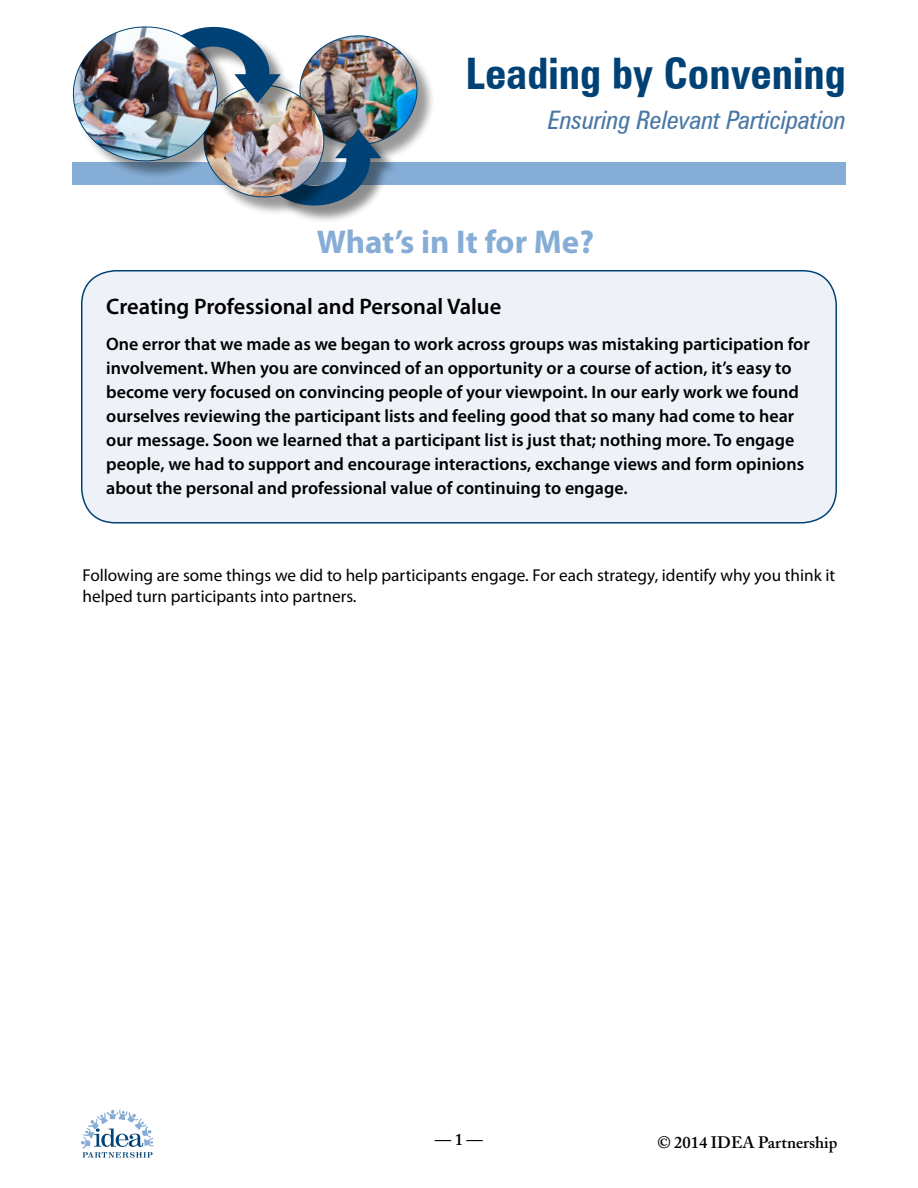
<style>
.page{position:relative;width:918px;height:1188px;background:#fff}
.page>*{position:absolute;margin:0;border:0;box-sizing:border-box;transform-origin:0 0}
.t1{font:700 condensed 43.5px "Zurich BT";color:#004275}
.t2{font:700 33px "Myriad Pro";color:#85add5}
.t3{font:italic condensed 25.5px "Zurich BT";color:#4977a5}
.t4{font:600 22.5px "Myriad Pro";color:#000}
.t5{font:600 18px/24px "Myriad Pro";color:#000}
.t6{font:17.25px/21px "Myriad Pro";color:#000}
.t7{font:600 16.5px "Adobe Caslon Pro";color:#000}
</style>
<div class="page">
<div style="left:82px;top:271px;width:754px;height:252px;background:#eef1f8;border-radius:34px"></div>
<div style="left:81px;top:270px;width:756px;height:254px;border:2px solid #004275;border-radius:34px"></div>
<svg style="left:81px;top:1110px;width:73px;height:48px"></svg>
<div style="left:72px;top:163px;width:774px;height:22px;background:#85add5"></div>
<div style="left:302px;top:38px;width:134px;height:125px;background:#000;opacity:.4"></div>
<div style="left:280px;top:133px;width:119px;height:91px;background:#000;opacity:.45"></div>
<div style="left:206px;top:88px;width:137px;height:128px;background:#000;opacity:.4"></div>
<img style="left:72px;top:26px;width:352px;height:180px">
<h1 class="t1" style="left:466px;top:47px;width:382px">Leading by Convening</h1>
<h3 class="t3" style="left:548px;top:105px;width:299px">Ensuring Relevant Participation</h3>
<h2 class="t2" style="left:317px;top:221px;width:279px">What’s in It for Me?</h2>
<p class="t4" style="left:106px;top:292px;width:397px">Creating Professional and Personal Value</p>
<p class="t5" style="left:106px;top:332px;width:705px">One error that we made as we began to work across groups was mistaking participation for involvement. When you are convinced of an opportunity or a course of action, it’s easy to become very focused on convincing people of your viewpoint. In our early work we found ourselves reviewing the participant lists and feeling good that so many had come to hear our message. Soon we learned that a participant list is just that; nothing more. To engage people, we had to support and encourage interactions, exchange views and form opinions about the personal and professional value of continuing to engage.</p>
<p class="t6" style="left:82px;top:565px;width:754px">Following are some things we did to help participants engage. For each strategy, identify why you think it helped turn participants into partners.</p>
<p class="t7" style="left:435px;top:1129px;width:50px">— 1 —</p>
<p class="t7" style="left:657px;top:1132px;width:182px">© 2014 IDEA Partnership</p>
</div>
